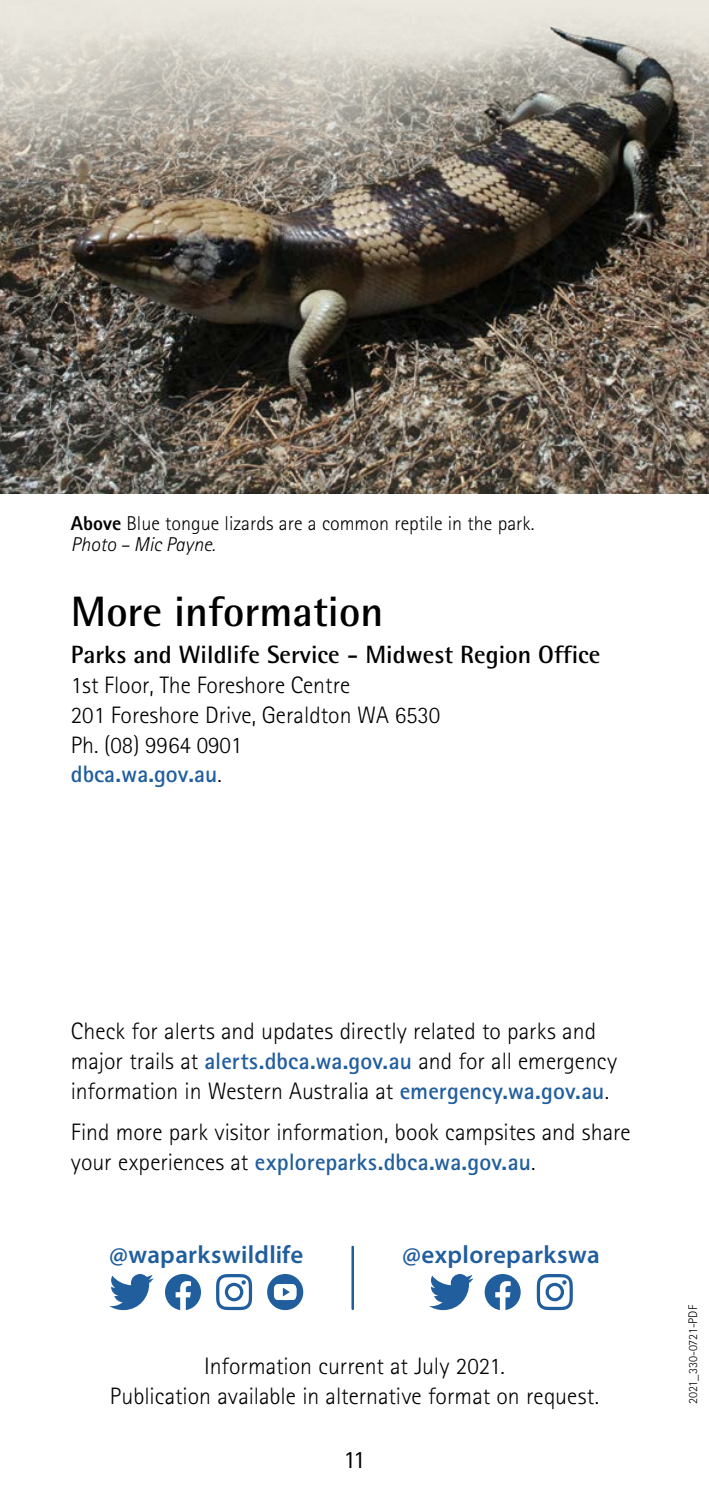
<style>
.page{position:relative;width:709px;height:1489px;background:#fff}
.page>*{position:absolute;margin:0;border:0;box-sizing:border-box;transform-origin:0 0}
.t1{font:700 42.5px "Rotis Semi Sans";color:#000}
.t2{font:700 25px "Rotis Semi Sans";color:#000}
.t3{font:600 25px "Myriad Pro";letter-spacing:.01em;color:#215e9e}
.t4{font:25px "Rotis Sans Serif";color:#000}
.t5{font:300 23.75px/30px "Rotis Sans Serif";color:#000}
.t6{font:300 20px/21.2px "Rotis Sans Serif";color:#000}
.t7{font:300 12.5px "Rotis Sans Serif";color:#000}
.s1{font-weight:800}
.s2{font-style:italic}
.s3{font-weight:700;color:#215e9e}
.s4{font-family:"Rotis Semi Sans"}
</style>
<div class="page">
<svg style="left:165px;top:1274px;width:36px;height:35px"></svg>
<svg style="left:109px;top:1274px;width:45px;height:35px"></svg>
<svg style="left:216px;top:1274px;width:36px;height:35px"></svg>
<svg style="left:484px;top:1274px;width:36px;height:35px"></svg>
<svg style="left:429px;top:1274px;width:44px;height:35px"></svg>
<svg style="left:537px;top:1274px;width:36px;height:35px"></svg>
<hr style="left:351px;top:1246px;width:3px;height:62px;background:#215e9e">
<svg style="left:267px;top:1274px;width:36px;height:35px"></svg>
<img style="left:0;top:0;width:709px;height:493px">
<p class="t6" style="left:71px;top:512px;width:465px"><span class="s1">Above</span> Blue tongue lizards are a common reptile in the park.<br><span class="s2">Photo – Mic Payne.</span></p>
<h1 class="t1" style="left:71px;top:585px;width:314px">More information</h1>
<p class="t2" style="left:71px;top:639px;width:531px">Parks and Wildlife Service - Midwest Region Office</p>
<p class="t5" style="left:71px;top:670px;width:371px">1st Floor, The Foreshore Centre<br>201 Foreshore Drive, Geraldton WA 6530<br>Ph. (08) 9964 0901<br><span class="s3">dbca.wa.gov.au</span><span class="s4">.</span></p>
<p class="t5" style="left:71px;top:1016px;width:548px">Check for alerts and updates directly related to parks and major trails at <span class="s3">alerts.dbca.wa.gov.au</span> and for all emergency information in Western Australia at <span class="s3">emergency.wa.gov.au</span>.</p>
<p class="t5" style="left:71px;top:1116px;width:561px">Find more park visitor information, book campsites and share your experiences at <span class="s3">exploreparks.dbca.wa.gov.au</span>.</p>
<p class="t3" style="left:109px;top:1238px;width:195px">@waparkswildlife</p>
<p class="t3" style="left:402px;top:1238px;width:199px">@exploreparkswa</p>
<p class="t5" style="left:110px;top:1350px;width:490px;text-align:center">Information current at July 2021.<br>Publication available in alternative format on request.</p>
<p class="t4" style="left:343px;top:1444px;width:24px">11</p>
<p class="t7" style="left:686px;top:1403px;width:100px;rotate:-90deg">2021_330-0721-PDF</p>
</div>
